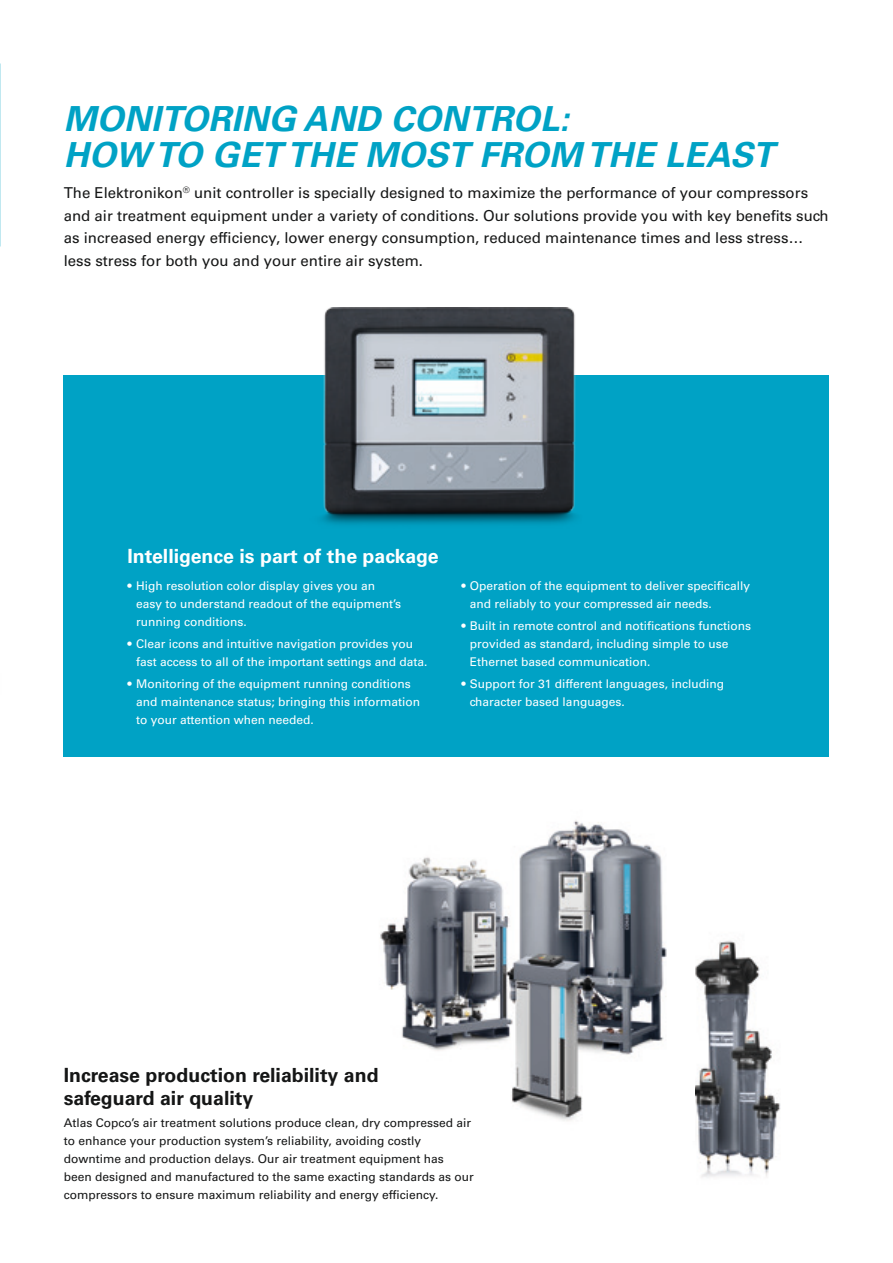
<style>
.page{position:relative;width:893px;height:1263px;background:#fff}
.page>*{position:absolute;margin:0;border:0;box-sizing:border-box;transform-origin:0 0}
.t1{font:italic 700 34.5px/36px "Univers LT Std";letter-spacing:.01em;color:#00a2c5}
.t2{font:700 19.5px/23.4px "Univers LT Std";color:#151616}
.t3{font:700 19.5px "Univers LT Std";color:#fff}
.t4{font:15px/22.5px "Univers LT Std";color:#151616}
.t5{font:12px/18px "Univers LT Std";color:#fff}
.t6{font:12px/18px "Univers LT Std";color:#151616}
</style>
<div class="page">
<div style="left:64px;top:376px;width:765px;height:381px;background:#00a2c5"></div>
<img style="left:695px;top:940px;width:86px;height:238px">
<img style="left:380px;top:820px;width:287px;height:301px">
<img style="left:307px;top:307px;width:279px;height:218px">
<h1 class="t1" style="left:64px;top:102px;width:712px">MONITORING AND CONTROL:<br>HOW TO GET THE MOST FROM THE LEAST</h1>
<p class="t4" style="left:64px;top:182px;width:766px">The Elektronikon<sup>®</sup> unit controller is specially designed to maximize the performance of your compressors and air treatment equipment under a variety of conditions. Our solutions provide you with key benefits such as increased energy efficiency, lower energy consumption, reduced maintenance times and less stress… less stress for both you and your entire air system.</p>
<h2 class="t3" style="left:128px;top:545px;width:312px">Intelligence is part of the package</h2>
<p class="t5" style="left:136px;top:577px;width:267px;text-indent:-9px">• High resolution color display gives you an easy to understand readout of the equipment’s running conditions.</p>
<p class="t5" style="left:136px;top:635px;width:293px;text-indent:-9px">• Clear icons and intuitive navigation provides you fast access to all of the important settings and data.</p>
<p class="t5" style="left:136px;top:675px;width:286px;text-indent:-9px">• Monitoring of the equipment running conditions and maintenance status; bringing this information to your attention when needed.</p>
<p class="t5" style="left:470px;top:577px;width:282px;text-indent:-9px">• Operation of the equipment to deliver specifically and reliably to your compressed air needs.</p>
<p class="t5" style="left:470px;top:617px;width:283px;text-indent:-9px">• Built in remote control and notifications functions provided as standard, including simple to use<br>Ethernet based communication.</p>
<p class="t5" style="left:470px;top:675px;width:256px;text-indent:-9px">• Support for 31 different languages, including character based languages.</p>
<h2 class="t2" style="left:64px;top:1063px;width:316px">Increase production reliability and safeguard air quality</h2>
<p class="t6" style="left:64px;top:1114px;width:412px">Atlas Copco’s air treatment solutions produce clean, dry compressed air to enhance your production system’s reliability, avoiding costly downtime and production delays. Our air treatment equipment has been designed and manufactured to the same exacting standards as our compressors to ensure maximum reliability and energy efficiency.</p>
</div>
